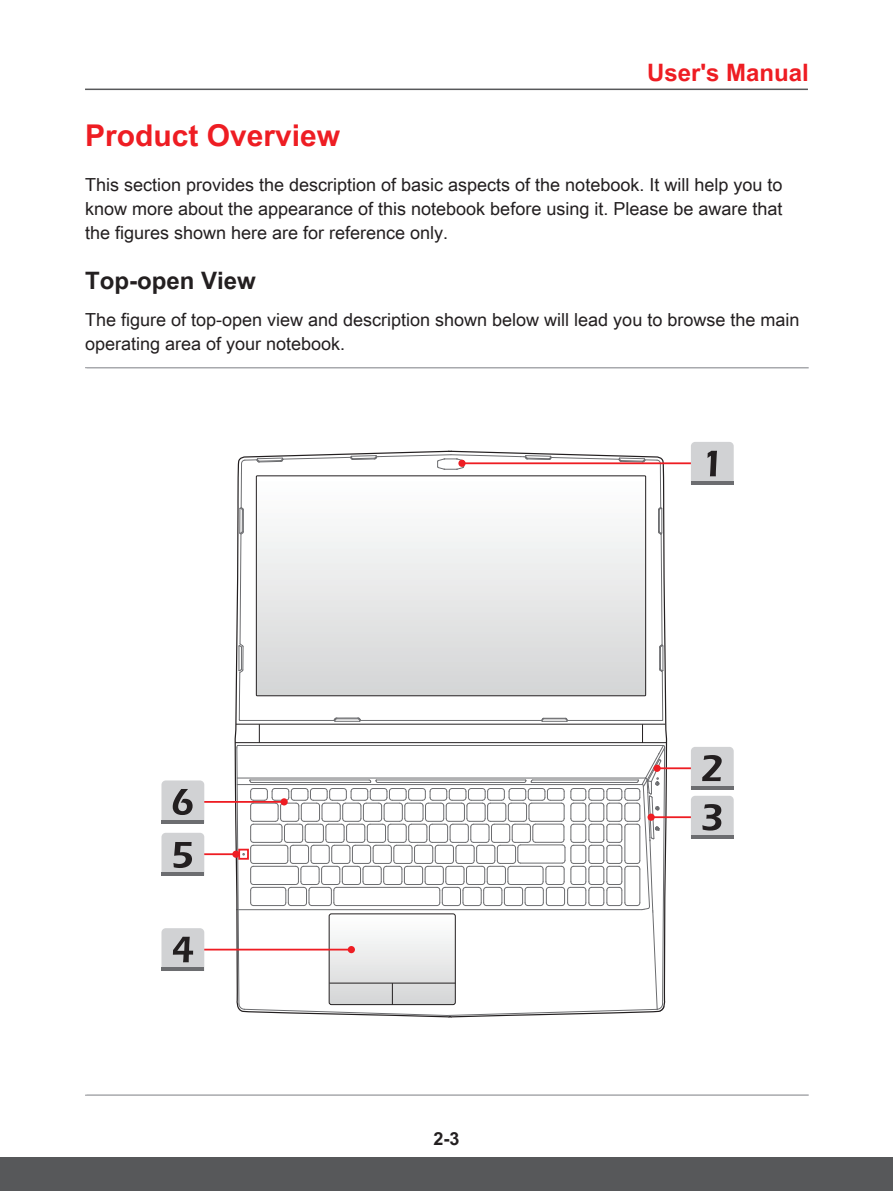
<style>
.page{position:relative;width:893px;height:1191px;background:#fff}
.page>*{position:absolute;margin:0;border:0;box-sizing:border-box;transform-origin:0 0}
.t1{font:700 30px "Arial Unicode MS";color:#ee1d23}
.t2{font:700 24px "Arial Unicode MS";color:#ee1d23}
.t3{font:700 24px "Arial Unicode MS";color:#231f20}
.t4{font:18px/24px "Arial Unicode MS";color:#231f20;text-align:justify}
.t5{font:700 18px "Arial Unicode MS";color:#231f20}
</style>
<div class="page">
<hr style="left:85px;top:89px;width:723px;height:1px;background:#57585a">
<div style="left:0;top:1157px;width:893px;height:34px;background:#57585a"></div>
<hr style="left:85px;top:367px;width:724px;height:1px;background:#a8a9ad">
<hr style="left:85px;top:1094px;width:724px;height:1px;background:#a8a9ad">
<svg style="left:234px;top:450px;width:434px;height:568px"></svg>
<hr style="left:235px;top:742px;width:432px;height:1px;background:#231f20">
<svg style="left:236px;top:454px;width:429px;height:562px"></svg>
<hr style="left:189px;top:801px;width:95px;height:1px;background:#ee1d23">
<div style="left:281px;top:798px;width:7px;height:7px;background:#ee1d23;border-radius:50%"></div>
<svg style="left:161px;top:780px;width:43px;height:43px"></svg>
<hr style="left:174px;top:948px;width:177px;height:2px;background:#ee1d23">
<div style="left:348px;top:946px;width:7px;height:7px;background:#ee1d23;border-radius:50%"></div>
<svg style="left:161px;top:928px;width:43px;height:43px"></svg>
<div style="left:238px;top:848px;width:11px;height:11px;border:2px solid #ee1d23"></div>
<hr style="left:176px;top:853px;width:60px;height:2px;background:#ee1d23">
<div style="left:232px;top:850px;width:8px;height:7px;background:#ee1d23;border-radius:50%"></div>
<svg style="left:161px;top:833px;width:43px;height:42px"></svg>
<hr style="left:462px;top:462px;width:254px;height:2px;background:#ee1d23">
<div style="left:458px;top:460px;width:8px;height:7px;background:#ee1d23;border-radius:50%"></div>
<svg style="left:691px;top:442px;width:43px;height:43px"></svg>
<hr style="left:651px;top:816px;width:62px;height:2px;background:#ee1d23">
<div style="left:647px;top:813px;width:8px;height:7px;background:#ee1d23;border-radius:50%"></div>
<svg style="left:691px;top:796px;width:43px;height:42px"></svg>
<hr style="left:657px;top:767px;width:61px;height:2px;background:#ee1d23">
<div style="left:653px;top:764px;width:8px;height:8px;background:#ee1d23;border-radius:50%"></div>
<svg style="left:691px;top:747px;width:43px;height:42px"></svg>
<h2 class="t2" style="left:647px;top:55px;width:163px">User's Manual</h2>
<h1 class="t1" style="left:85px;top:113px;width:257px">Product Overview</h1>
<p class="t4" style="left:85px;top:172px;width:699px">This section provides the description of basic aspects of the notebook. It will help you to know more about the appearance of this notebook before using it. Please be aware that the figures shown here are for reference only.</p>
<h2 class="t3" style="left:85px;top:263px;width:172px">Top-open View</h2>
<p class="t4" style="left:85px;top:307px;width:716px">The figure of top-open view and description shown below will lead you to browse the main operating area of your notebook.</p>
<p class="t5" style="left:433px;top:1125px;width:28px">2-3</p>
</div>
